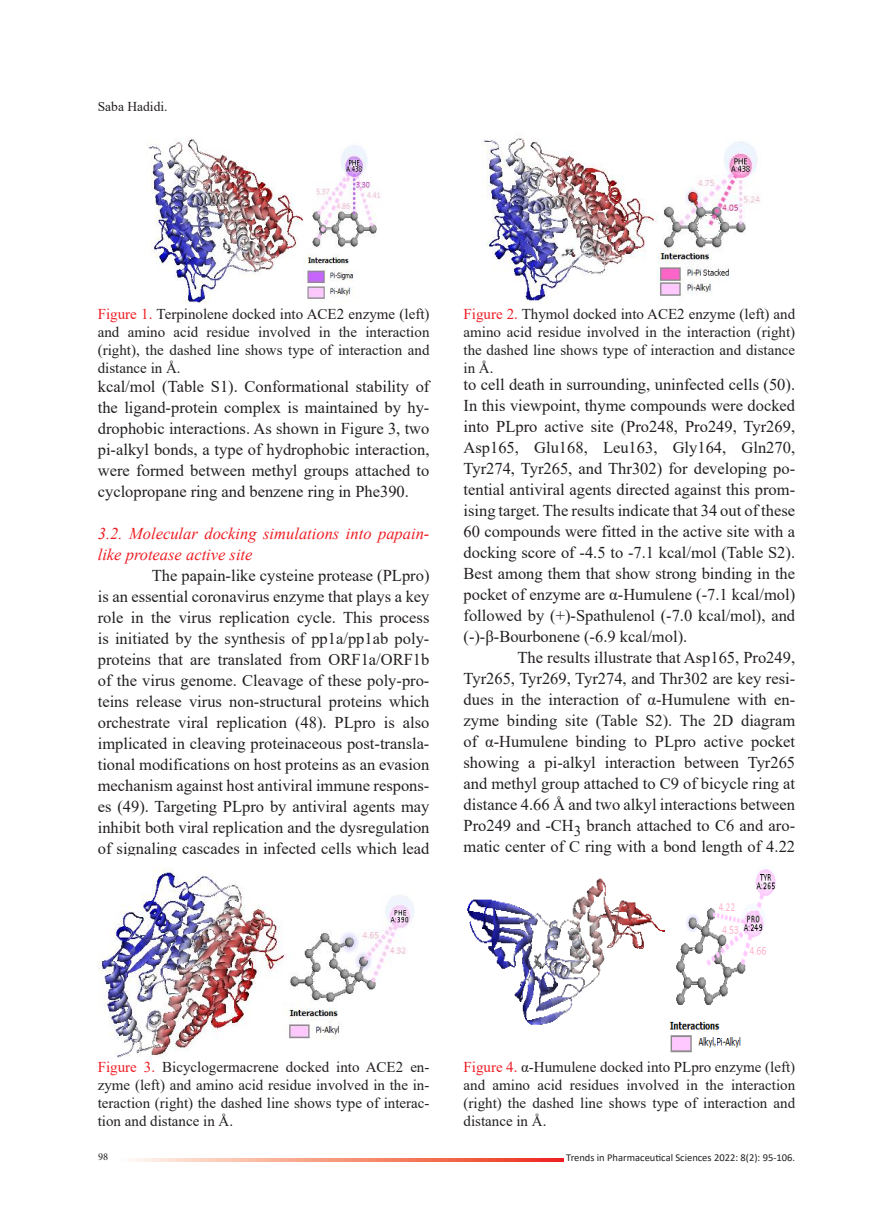
<style>
.page{position:relative;width:893px;height:1212px;background:#fff}
.page>*{position:absolute;margin:0;border:0;box-sizing:border-box;transform-origin:0 0}
.t1{font:16.5px/21px "Times New Roman";color:#231f20;text-align:justify}
.t2{font:italic 16.5px/21px "Times New Roman";color:#ee1d23}
.t3{font:15px/18px "Times New Roman";color:#231f20;text-align:justify}
.t4{font:13.5px "Times New Roman";color:#231f20}
.t5{font:10.5px "Calibri";color:#231f20}
.t6{font:10.5px "Minion Pro";color:#231f20}
.s1{color:#ee1d23}
</style>
<div class="page">
<img style="left:148px;top:139px;width:233px;height:164px">
<img style="left:484px;top:137px;width:276px;height:167px">
<img style="left:98px;top:868px;width:316px;height:189px">
<img style="left:467px;top:869px;width:309px;height:184px">
<svg style="left:132px;top:1158px;width:431px;height:3px"></svg>
<p class="t4" style="left:98px;top:97px;width:71px">Saba Hadidi.</p>
<p class="t3" style="left:98px;top:305px;width:333px"><span class="s1">Figure 1.</span> Terpinolene docked into ACE2 enzyme (left) and amino acid residue involved in the interaction (right), the dashed line shows type of interaction and distance in Å.</p>
<p class="t3" style="left:463px;top:305px;width:333px"><span class="s1">Figure 2.</span> Thymol docked into ACE2 enzyme (left) and amino acid residue involved in the interaction (right) the dashed line shows type of interaction and distance in Å.</p>
<p class="t1" style="left:98px;top:376px;width:333px">kcal/mol (Table S1). Conformational stability of the ligand-protein complex is maintained by hy&shy;drophobic interactions. As shown in Figure 3, two pi-alkyl bonds, a type of hydrophobic interaction, were formed between methyl groups attached to cyclopropane ring and benzene ring in Phe390.</p>
<p class="t2" style="left:98px;top:523px;width:333px">3.2. Molecular docking simulations into papain&shy;like protease active site</p>
<p class="t1" style="left:98px;top:565px;width:333px;text-indent:54px">The papain-like cysteine protease (PLpro) is an essential coronavirus enzyme that plays a key role in the virus replication cycle. This process is initiated by the synthesis of pp1a/pp1ab poly&shy;proteins that are translated from ORF1a/ORF1b of the virus genome. Cleavage of these poly-pro&shy;teins release virus non-structural proteins which orchestrate viral replication (48). PLpro is also implicated in cleaving proteinaceous post-transla&shy;tional modifications on host proteins as an evasion mechanism against host antiviral immune respons&shy;es (49). Targeting PLpro by antiviral agents may inhibit both viral replication and the dysregulation of signaling cascades in infected cells which lead</p>
<p class="t1" style="left:463px;top:374px;width:333px">to cell death in surrounding, uninfected cells (50).<br>In this viewpoint, thyme compounds were docked into PLpro active site (Pro248, Pro249, Tyr269, Asp165, Glu168, Leu163, Gly164, Gln270, Tyr274, Tyr265, and Thr302) for developing po&shy;tential antiviral agents directed against this prom&shy;ising target. The results indicate that 34 out of these 60 compounds were fitted in the active site with a docking score of -4.5 to -7.1 kcal/mol (Table S2).<br>Best among them that show strong binding in the pocket of enzyme are α-Humulene (-7.1 kcal/mol) followed by (+)-Spathulenol (-7.0 kcal/mol), and (-)-β-Bourbonene (-6.9 kcal/mol).</p>
<p class="t1" style="left:463px;top:647px;width:333px;text-indent:54px">The results illustrate that Asp165, Pro249, Tyr265, Tyr269, Tyr274, and Thr302 are key resi&shy;dues in the interaction of α-Humulene with en&shy;zyme binding site (Table S2). The 2D diagram of α-Humulene binding to PLpro active pocket showing a pi-alkyl interaction between Tyr265 and methyl group attached to C9 of bicycle ring at distance 4.66 Å and two alkyl interactions between Pro249 and -CH<sub>3</sub> branch attached to C6 and aro&shy;matic center of C ring with a bond length of 4.22</p>
<p class="t3" style="left:98px;top:1058px;width:333px"><span class="s1">Figure 3.</span> Bicyclogermacrene docked into ACE2 en&shy;zyme (left) and amino acid residue involved in the in&shy;teraction (right) the dashed line shows type of interac&shy;tion and distance in Å.</p>
<p class="t3" style="left:463px;top:1058px;width:333px"><span class="s1">Figure 4.</span> α-Humulene docked into PLpro enzyme (left) and amino acid residues involved in the interaction (right) the dashed line shows type of interaction and distance in Å.</p>
<p class="t6" style="left:98px;top:1150px;width:12px">98</p>
<p class="t5" style="left:566px;top:1150px;width:230px">Trends in Pharmaceutical Sciences 2022: 8(2): 95-106.</p>
</div>
